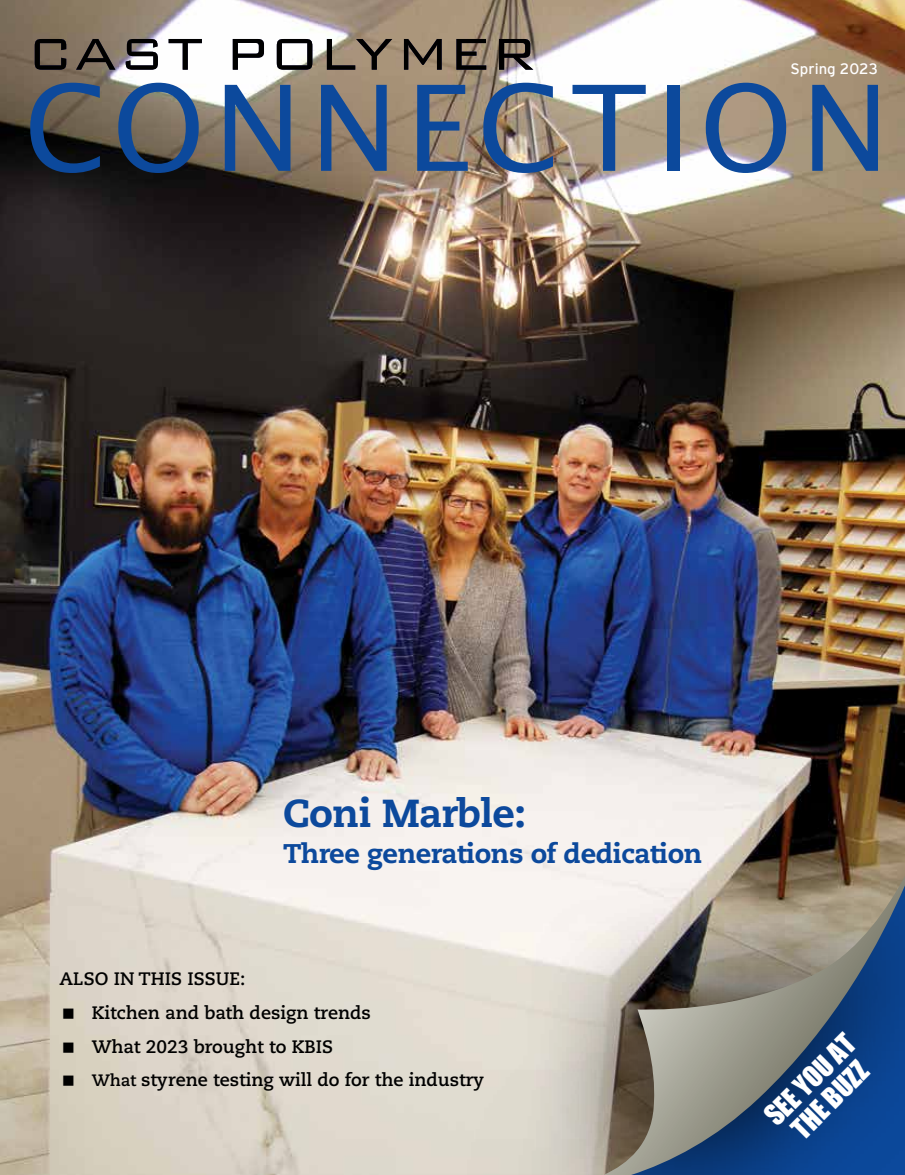
<style>
.page{position:relative;width:905px;height:1175px;background:#fff}
.page>*{position:absolute;margin:0;border:0;box-sizing:border-box;transform-origin:0 0}
.t1{font:800 39px "Caecilia";letter-spacing:-.015em;color:#0c499c}
.t2{font:800 27px "Caecilia";letter-spacing:-.015em;color:#0c499c}
.t3{font:27px/28.5px "Impact";color:#fff;text-align:center}
.t4{font:700 18px/33.8px "Caecilia";color:#000}
.t5{font:15px "Interstate";color:#fff}
.s1{font-size:16.5px}
</style>
<div class="page">
<img style="left:0;top:0;width:904px;height:1174px">
<svg style="left:30px;top:83px;width:70px;height:90px;background:#364355"></svg>
<svg style="left:118px;top:83px;width:81px;height:90px;background:#4f5f74"></svg>
<svg style="left:225px;top:85px;width:65px;height:86px;background:#536988"></svg>
<svg style="left:321px;top:85px;width:65px;height:86px;background:#556783"></svg>
<svg style="left:417px;top:85px;width:50px;height:86px;background:#5a6b85"></svg>
<img style="left:483px;top:83px;width:70px;height:90px">
<svg style="left:572px;top:85px;width:73px;height:86px;background:#8e949a"></svg>
<div style="left:667px;top:85px;width:12px;height:86px;background:#0c499c"></div>
<svg style="left:705px;top:83px;width:81px;height:90px;background:#778295"></svg>
<svg style="left:812px;top:85px;width:66px;height:86px;background:#596e88"></svg>
<svg style="left:461px;top:768px;width:443px;height:406px"></svg>
<svg style="left:603px;top:876px;width:301px;height:298px;background:#6c7884"></svg>
<svg style="left:35px;top:39px;width:31px;height:31px"></svg>
<svg style="left:76px;top:39px;width:39px;height:31px"></svg>
<svg style="left:126px;top:39px;width:32px;height:31px"></svg>
<svg style="left:169px;top:39px;width:33px;height:31px"></svg>
<svg style="left:233px;top:39px;width:31px;height:31px"></svg>
<svg style="left:277px;top:39px;width:35px;height:31px"></svg>
<svg style="left:327px;top:39px;width:65px;height:31px;background:#7b6d5c"></svg>
<svg style="left:404px;top:39px;width:37px;height:31px"></svg>
<svg style="left:456px;top:39px;width:30px;height:31px"></svg>
<svg style="left:499px;top:39px;width:34px;height:31px"></svg>
<svg style="left:63px;top:1008px;width:11px;height:10px"></svg>
<svg style="left:63px;top:1042px;width:11px;height:10px"></svg>
<svg style="left:63px;top:1075px;width:11px;height:11px"></svg>
<p class="t5" style="left:790px;top:60px;width:89px">Spring 2023</p>
<h1 class="t1" style="left:283px;top:789px;width:244px">Coni Marble:</h1>
<h2 class="t2" style="left:283px;top:837px;width:421px">Three generations of dedication</h2>
<p class="t4" style="left:92px;top:962px;width:394px;text-indent:-32px">ALSO IN THIS ISSUE:<br>Kitchen and bath design trends<br>What 2023 brought to KBIS<br><span class="s1">What</span> styrene testing will do for the industry</p>
<h2 class="t3" style="left:759px;top:1109px;width:116px;rotate:-45deg">See you at<br>The Buzz</h2>
</div>
